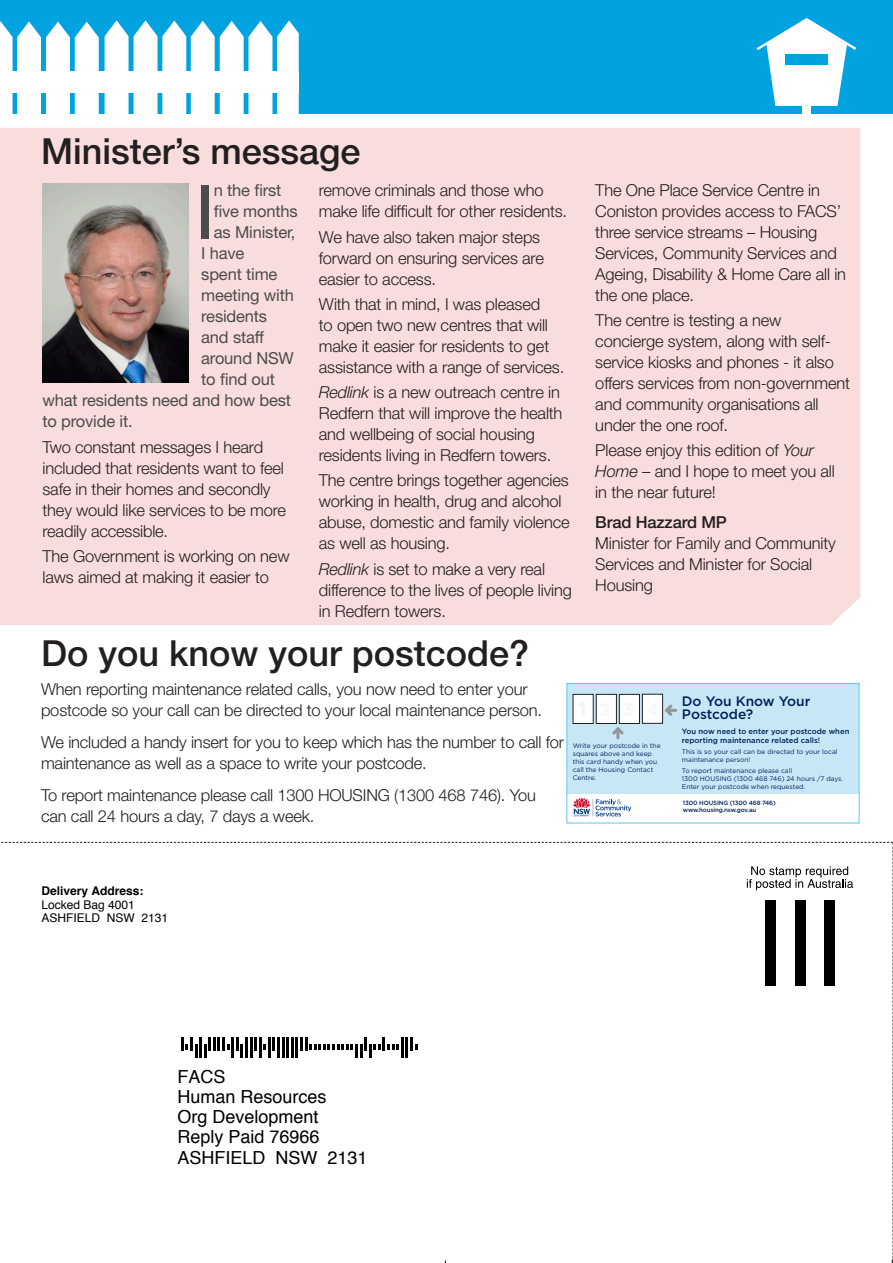
<style>
.page{position:relative;width:893px;height:1263px;background:#fff}
.page>*{position:absolute;margin:0;border:0;box-sizing:border-box;transform-origin:0 0}
.First_para{font:75.3px "Helvetica Neue LT";color:#4b4c4d}
.Head1{font:500 36px "Helvetica Neue LT";color:#231f20}
.t1{font:18px/20.2px "Helvetica";color:#000}
.Body_copy{font:300 16.5px/21px "Helvetica Neue LT";letter-spacing:-.01em;color:#231f20}
.First_para-2{font:16.5px "Helvetica Neue LT";letter-spacing:-.01em;color:#4b4c4d}
.t2{font:500 13.8px/13.8px "Gotham";color:#00205b}
.t3{font:700 12px/13.5px "Helvetica";color:#000}
.t4{font:12px/13.5px "Helvetica";color:#000}
.t5{font:10.5px "Helvetica";color:#000}
.t6{font:500 7.65px/9.1px "Gotham";color:#00205b}
.t7{font:6.6px/7.9px "Gotham";color:#00205b}
.t8{font:500 6.15px/7.4px "Gotham";letter-spacing:-.02em;color:#00205b}
.s1{font-style:italic}
.s2{font-weight:500}
.s3{font-weight:400}
.s4{font-weight:700}
</style>
<div class="page">
<div style="left:0;top:128px;width:860px;height:497px;background:#f9dcdc"></div>
<div style="left:0;top:0;width:893px;height:114px;background:#00a2df"></div>
<svg style="left:757px;top:18px;width:99px;height:88px"></svg>
<div style="left:802px;top:106px;width:9px;height:8px;background:#fff"></div>
<div style="left:785px;top:54px;width:43px;height:11px;background:#00a2df"></div>
<svg style="left:0;top:21px;width:99px;height:93px"></svg>
<svg style="left:105px;top:20px;width:194px;height:94px"></svg>
<div style="left:0;top:72px;width:299px;height:21px;background:#fff"></div>
<img style="left:43px;top:183px;width:146px;height:200px">
<svg style="left:1px;top:842px;width:892px;height:421px"></svg>
<div style="left:567px;top:683px;width:292px;height:111px;background:#c8e7f6"></div>
<div style="left:573px;top:694px;width:20px;height:29px;background:#fff"></div>
<div style="left:573px;top:694px;width:20px;height:30px;border:1px solid #231f20"></div>
<div style="left:596px;top:694px;width:20px;height:29px;background:#fff"></div>
<div style="left:596px;top:694px;width:21px;height:30px;border:1px solid #231f20"></div>
<div style="left:619px;top:694px;width:20px;height:29px;background:#fff"></div>
<div style="left:619px;top:694px;width:21px;height:30px;border:1px solid #231f20"></div>
<div style="left:642px;top:694px;width:21px;height:29px;background:#fff"></div>
<div style="left:642px;top:694px;width:21px;height:29px;border:1px solid #231f20"></div>
<svg style="left:662px;top:702px;width:14px;height:17px"></svg>
<svg style="left:612px;top:727px;width:12px;height:11px"></svg>
<svg style="left:573px;top:797px;width:58px;height:19px"></svg>
<div style="left:566px;top:683px;width:293px;height:140px;border:1px solid #5fc5e9"></div>
<p class="Head1" style="left:41px;top:130px;width:321px">Minister’s message</p>
<p class="First_para" style="left:195px;top:167px;width:21px">I</p>
<p class="First_para-2" style="left:214px;top:181px;width:69px">n the first</p>
<p class="Body_copy" style="left:319px;top:180px;width:250px">remove criminals and those who make life difficult for other residents.</p>
<p class="Body_copy" style="left:319px;top:226px;width:227px">We have also taken major steps forward on ensuring services are easier to access.</p>
<p class="Body_copy" style="left:319px;top:293px;width:247px">With that in mind, I was pleased<br>to open two new centres that will make it easier for residents to get assistance with a range of services.</p>
<p class="Body_copy" style="left:319px;top:381px;width:245px"><span class="s1">Redlink</span> is a new outreach centre in Redfern that will improve the health and wellbeing of social housing residents living in Redfern towers.</p>
<p class="Body_copy" style="left:319px;top:470px;width:252px">The centre brings together agencies working in health, drug and alcohol abuse, domestic and family violence as well as housing.</p>
<p class="Body_copy" style="left:319px;top:558px;width:255px"><span class="s1">Redlink</span> is set to make a very real difference to the lives of people living in Redfern towers.</p>
<p class="First_para-2" style="left:214px;top:202px;width:85px">five months</p>
<p class="First_para-2" style="left:214px;top:223px;width:83px">as Minister,</p>
<p class="First_para-2" style="left:201px;top:244px;width:45px">I have</p>
<p class="First_para-2" style="left:201px;top:265px;width:78px">spent time</p>
<p class="First_para-2" style="left:201px;top:286px;width:94px">meeting with</p>
<p class="First_para-2" style="left:201px;top:307px;width:67px">residents</p>
<p class="First_para-2" style="left:201px;top:328px;width:64px">and staff</p>
<p class="First_para-2" style="left:201px;top:349px;width:94px">around NSW</p>
<p class="First_para-2" style="left:201px;top:370px;width:75px">to find out</p>
<p class="First_para-2" style="left:43px;top:391px;width:250px">what residents need and how best</p>
<p class="First_para-2" style="left:43px;top:412px;width:92px">to provide it.</p>
<p class="Body_copy" style="left:43px;top:436px;width:245px">Two constant messages I heard included that residents want to feel safe in their homes and secondly they would like services to be more readily accessible.</p>
<p class="Body_copy" style="left:43px;top:545px;width:249px">The Government is working on new laws aimed at making it easier to</p>
<p class="Body_copy" style="left:595px;top:179px;width:252px">The One Place Service Centre in<br>Coniston provides access to FACS’ three service streams – Housing<br>Services, Community Services and<br>Ageing, Disability &amp; Home Care all in the one place.</p>
<p class="Body_copy" style="left:595px;top:309px;width:256px">The centre is testing a new concierge system, along with self&shy;service kiosks and phones - it also offers services from non-government and community organisations all under the one roof.</p>
<p class="Body_copy" style="left:595px;top:440px;width:241px">Please enjoy this edition of <span class="s1">Your<br>Home</span> – and I hope to meet you all in the near future!</p>
<p class="Body_copy" style="left:595px;top:511px;width:242px"><span class="s2">Brad Hazzard MP<br></span>Minister for Family and Community<br>Services and Minister for Social<br>Housing</p>
<p class="Head1" style="left:41px;top:632px;width:490px">Do you know your postcode?</p>
<p class="Body_copy" style="left:41px;top:679px;width:503px">When reporting maintenance related calls, you now need to enter your postcode so your call can be directed to your local maintenance person.</p>
<p class="Body_copy" style="left:41px;top:731px;width:525px">We included a handy insert for you to keep which has the number to call for maintenance as well as a space to write your postcode.</p>
<p class="Body_copy" style="left:41px;top:784px;width:496px">To report maintenance please call 1300 HOUSING (1300 468 746). You can call 24 hours a day, 7 days a week.</p>
<p class="t3" style="left:-4px;top:687px;width:448px;text-indent:5px"><span class="s3">ly Paid Service Guide or visit www.auspost.com.au/replypaid<br></span>he artwork details thoroughly. Australia Post is not responsible for any errors.</p>
<p class="t5" style="left:20px;top:784px;width:155px">Width: 95 mm X Length: 210 mm</p>
<p class="t7" style="left:573px;top:741px;width:89px">Write your postcode in the squares above and keep this card handy when you call the Housing Contact<br>Centre.</p>
<p class="t2" style="left:682px;top:694px;width:130px">Do You Know Your<br>Postcode?</p>
<p class="t6" style="left:682px;top:727px;width:169px">You now need to enter your postcode when reporting maintenance related calls!</p>
<p class="t7" style="left:682px;top:748px;width:157px">This is so your call can be directed to your local maintenance person!</p>
<p class="t7" style="left:682px;top:766px;width:163px">To report maintenance please call<br>1300 HOUSING (1300 468 746) 24 hours /7 days.<br>Enter your postcode when requested.</p>
<p class="t8" style="left:683px;top:799px;width:94px">1300 HOUSING (1300 468 746) www.housing.nsw.gov.au</p>
<p class="t4" style="left:41px;top:885px;width:128px"><span class="s4">Delivery Address:<br></span>Locked Bag 4001<br>ASHFIELD NSW 2131</p>
<p class="t1" style="left:177px;top:1067px;width:192px">FACS<br>Human Resources<br>Org Development<br>Reply Paid 76966<br>ASHFIELD NSW 2131</p>
</div>
